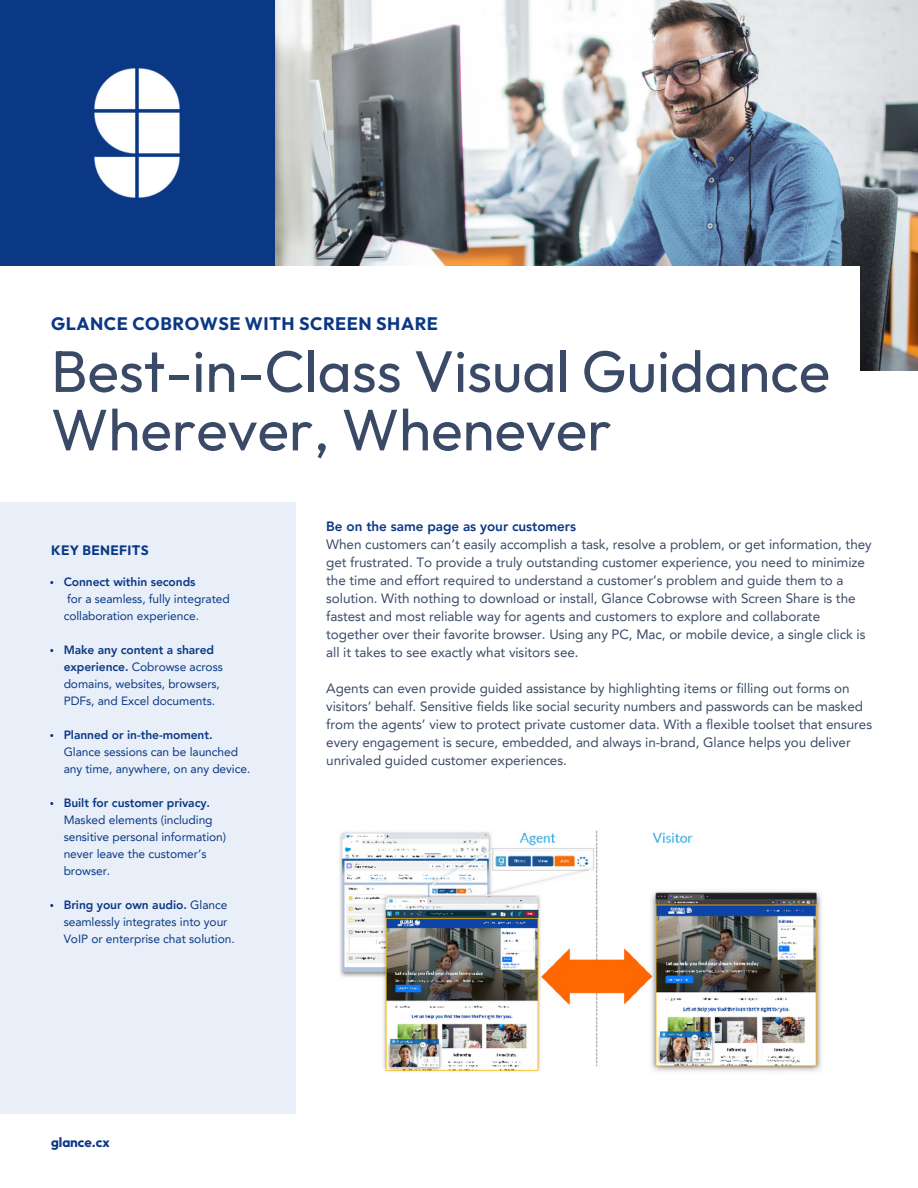
<style>
.page{position:relative;width:918px;height:1188px;background:#fff}
.page>*{position:absolute;margin:0;border:0;box-sizing:border-box;transform-origin:0 0}
.t1{font:58.5px/58.5px "Outfit";color:#3a4a66}
.t2{font:700 18px "Outfit";letter-spacing:.03em;color:#0b3885}
.t3{font:13.5px/18px "Avenir LT Pro";letter-spacing:-.005em;color:#3a4a66}
.t4{font:800 13.5px "Avenir LT Pro";letter-spacing:-.005em;color:#0b3885}
.t5{font:700 13.5px "Outfit";letter-spacing:.03em;color:#0b3885}
.t6{font:700 13.5px "Outfit";letter-spacing:-.005em;color:#0b3885}
.t7{font:12px/17px "Avenir LT Pro";letter-spacing:-.005em;color:#0b3885}
.s1{font-weight:800}
</style>
<div class="page">
<img style="left:274px;top:0;width:644px;height:371px">
<div style="left:0;top:266px;width:860px;height:236px;background:#fff"></div>
<div style="left:0;top:0;width:274px;height:266px;background:#0b3885"></div>
<div style="left:0;top:502px;width:296px;height:612px;background:#e8eff8"></div>
<img style="left:94px;top:68px;width:86px;height:130px">
<img style="left:339px;top:830px;width:483px;height:242px">
<p class="t2" style="left:51px;top:312px;width:388px">GLANCE COBROWSE WITH SCREEN SHARE</p>
<p class="t1" style="left:51px;top:341px;width:781px">Best-in-Class Visual Guidance<br>Wherever, Whenever</p>
<p class="t5" style="left:51px;top:542px;width:99px">KEY BENEFITS</p>
<p class="t7" style="left:64px;top:574px;width:168px"><span class="s1">Connect within seconds<br></span>for a seamless, fully integrated collaboration experience.</p>
<p class="t7" style="left:64px;top:642px;width:161px"><span class="s1">Make any content a shared experience.</span> Cobrowse across domains, websites, browsers,<br>PDFs, and Excel documents.</p>
<p class="t7" style="left:64px;top:727px;width:188px"><span class="s1">Planned or in-the-moment.<br></span>Glance sessions can be launched any time, anywhere, on any device.</p>
<p class="t7" style="left:64px;top:795px;width:164px"><span class="s1">Built for customer privacy.<br></span>Masked elements (including sensitive personal information) never leave the customer’s browser.</p>
<p class="t7" style="left:64px;top:897px;width:173px"><span class="s1">Bring your own audio.</span> Glance seamlessly integrates into your<br>VoIP or enterprise chat solution.</p>
<p class="t6" style="left:51px;top:1133px;width:60px">glance.cx</p>
<p class="t4" style="left:326px;top:521px;width:251px">Be on the same page as your customers</p>
<p class="t3" style="left:326px;top:537px;width:547px">When customers can’t easily accomplish a task, resolve a problem, or get information, they get frustrated. To provide a truly outstanding customer experience, you need to minimize the time and effort required to understand a customer’s problem and guide them to a solution. With nothing to download or install, Glance Cobrowse with Screen Share is the fastest and most reliable way for agents and customers to explore and collaborate together over their favorite browser. Using any PC, Mac, or mobile device, a single click is all it takes to see exactly what visitors see.</p>
<p class="t3" style="left:326px;top:681px;width:547px">Agents can even provide guided assistance by highlighting items or filling out forms on visitors’ behalf. Sensitive fields like social security numbers and passwords can be masked from the agents’ view to protect private customer data. With a flexible toolset that ensures every engagement is secure, embedded, and always in-brand, Glance helps you deliver unrivaled guided customer experiences.</p>
</div>
